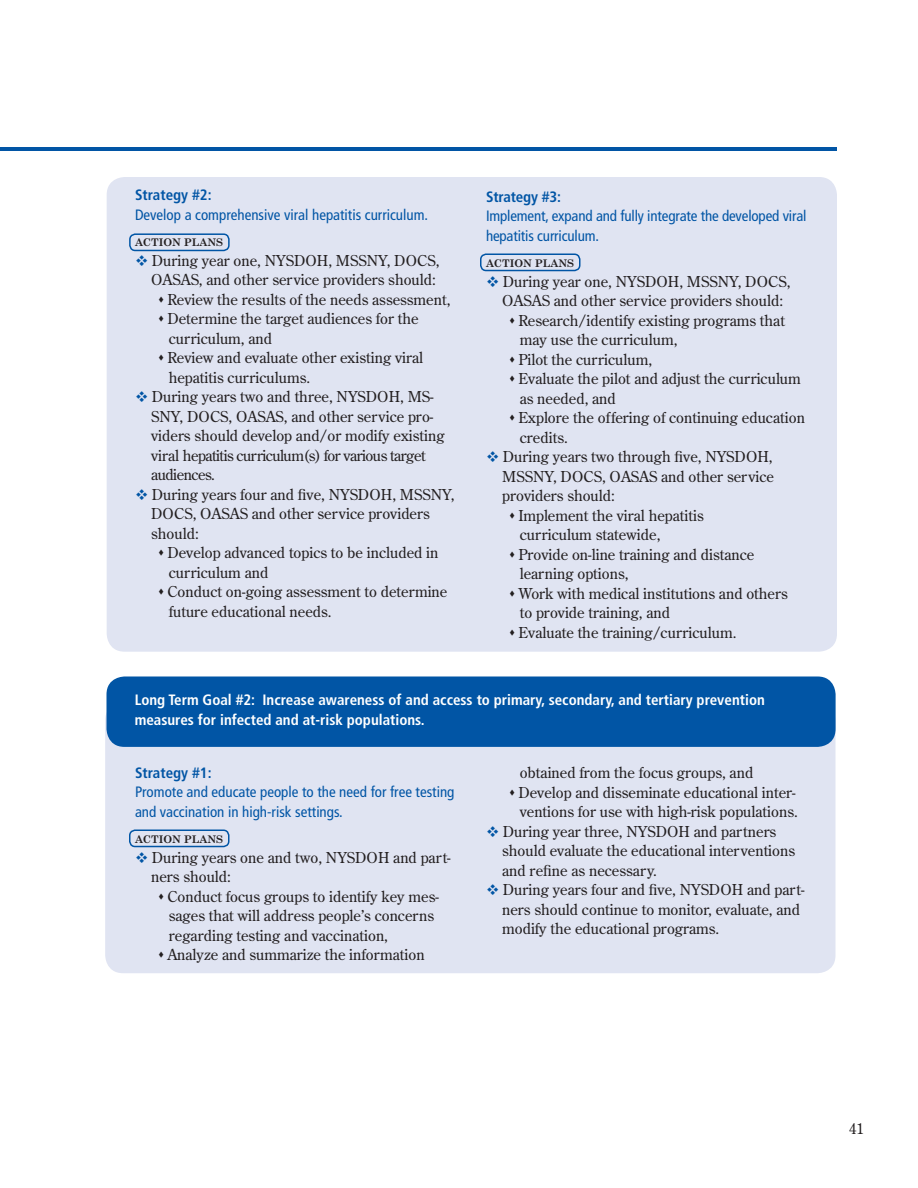
<style>
.page{position:relative;width:918px;height:1188px;background:#fff}
.page>*{position:absolute;margin:0;border:0;box-sizing:border-box;transform-origin:0 0}
.t1{font:15px/19.5px "Century Old Style Std";color:#231f20}
.t2{font:condensed 15px/19.5px "Frutiger";color:#0155a5}
.t3{font:700 condensed 15px/19.5px "Frutiger";color:#fff}
.t4{font:700 condensed 15px "Frutiger";color:#0155a5}
.t5{font:700 10.5px "Century Schoolbook";color:#231f20}
.s1{color:#0155a5}
</style>
<div class="page">
<div style="left:105px;top:716px;width:731px;height:257px;background:#e0e4f2"></div>
<div style="left:107px;top:177px;width:730px;height:475px;background:#e0e4f2"></div>
<hr style="left:0;top:147px;width:837px;height:4px;background:#0155a5">
<div style="left:106px;top:676px;width:730px;height:71px;background:#0155a5"></div>
<svg style="left:128px;top:829px;width:102px;height:18px;background:#bacbe4"></svg>
<svg style="left:128px;top:233px;width:102px;height:17px;background:#c3d1e8"></svg>
<svg style="left:479px;top:253px;width:102px;height:18px;background:#bacbe4"></svg>
<p class="t4" style="left:135px;top:186px;width:78px">Strategy #2:</p>
<p class="t2" style="left:135px;top:205px;width:295px">Develop a comprehensive viral hepatitis curriculum.</p>
<p class="t5" style="left:135px;top:236px;width:90px">ACTION PLANS</p>
<p class="t1" style="left:135px;top:250px;width:306px;text-align:right"><span class="s1">❖</span> During year one, NYSDOH, MSSNY, DOCS,<br>OASAS, and other service providers should:</p>
<p class="t1" style="left:158px;top:289px;width:294px">▲ Review the results of the needs assessment,</p>
<p class="t1" style="left:169px;top:309px;width:251px;text-indent:-11px">▲ Determine the target audiences for the curriculum, and</p>
<p class="t1" style="left:169px;top:348px;width:256px;text-indent:-11px">▲ Review and evaluate other existing viral hepatitis curriculums.</p>
<p class="t1" style="left:151px;top:387px;width:295px;text-indent:-16px"><span class="s1">❖</span> During years two and three, NYSDOH, MS-SNY, DOCS, OASAS, and other service pro&shy;viders should develop and/or modify existing viral hepatitis curriculum(s) for various target audiences.</p>
<p class="t1" style="left:151px;top:484px;width:305px;text-indent:-16px"><span class="s1">❖</span> During years four and five, NYSDOH, MSSNY,<br>DOCS, OASAS and other service providers should:</p>
<p class="t1" style="left:169px;top:543px;width:271px;text-indent:-11px">▲ Develop advanced topics to be included in curriculum and</p>
<p class="t1" style="left:169px;top:582px;width:280px;text-indent:-11px">▲ Conduct on-going assessment to determine future educational needs.</p>
<p class="t4" style="left:486px;top:188px;width:76px">Strategy #3:</p>
<p class="t2" style="left:486px;top:206px;width:322px">Implement, expand and fully integrate the developed viral hepatitis curriculum.</p>
<p class="t5" style="left:486px;top:257px;width:90px">ACTION PLANS</p>
<p class="t1" style="left:486px;top:271px;width:306px;text-align:center"><span class="s1">❖</span> During year one, NYSDOH, MSSNY, DOCS,<br>OASAS and other service providers should:</p>
<p class="t1" style="left:520px;top:310px;width:267px;text-indent:-11px">▲ Research/identify existing programs that may use the curriculum,</p>
<p class="t1" style="left:509px;top:349px;width:145px">▲ Pilot the curriculum,</p>
<p class="t1" style="left:520px;top:369px;width:283px;text-indent:-11px">▲ Evaluate the pilot and adjust the curriculum as needed, and</p>
<p class="t1" style="left:520px;top:408px;width:287px;text-indent:-11px">▲ Explore the offering of continuing education credits.</p>
<p class="t1" style="left:502px;top:447px;width:273px;text-align:justify;text-indent:-16px"><span class="s1">❖</span> During years two through five, NYSDOH, MSSNY, DOCS, OASAS and other service providers should:</p>
<p class="t1" style="left:520px;top:505px;width:185px;text-indent:-11px">▲ Implement the viral hepatitis curriculum statewide,</p>
<p class="t1" style="left:520px;top:544px;width:236px;text-indent:-11px">▲ Provide on-line training and distance learning options,</p>
<p class="t1" style="left:520px;top:583px;width:270px;text-indent:-11px">▲ Work with medical institutions and others to provide training, and</p>
<p class="t1" style="left:509px;top:622px;width:229px">▲ Evaluate the training/curriculum.</p>
<p class="t3" style="left:135px;top:690px;width:632px">Long Term Goal #2: Increase awareness of and access to primary, secondary, and tertiary prevention measures for infected and at-risk populations.</p>
<p class="t4" style="left:135px;top:764px;width:78px">Strategy #1:</p>
<p class="t2" style="left:135px;top:782px;width:321px">Promote and educate people to the need for free testing and vaccination in high-risk settings.</p>
<p class="t5" style="left:135px;top:833px;width:90px">ACTION PLANS</p>
<p class="t1" style="left:151px;top:847px;width:301px;text-indent:-16px"><span class="s1">❖</span> During years one and two, NYSDOH and part&shy;ners should:</p>
<p class="t1" style="left:169px;top:886px;width:272px;text-indent:-11px">▲ Conduct focus groups to identify key mes&shy;sages that will address people’s concerns regarding testing and vaccination,</p>
<p class="t1" style="left:158px;top:945px;width:268px">▲ Analyze and summarize the information</p>
<p class="t1" style="left:520px;top:763px;width:235px">obtained from the focus groups, and</p>
<p class="t1" style="left:509px;top:782px;width:290px;text-align:right">▲ Develop and disseminate educational inter&shy;ventions for use with high-risk populations.</p>
<p class="t1" style="left:502px;top:821px;width:294px;text-indent:-16px"><span class="s1">❖</span> During year three, NYSDOH and partners should evaluate the educational interventions and refine as necessary.</p>
<p class="t1" style="left:502px;top:880px;width:304px;text-indent:-16px"><span class="s1">❖</span> During years four and five, NYSDOH and part&shy;ners should continue to monitor, evaluate, and modify the educational programs.</p>
<p class="t1" style="left:849px;top:1118px;width:16px">41</p>
</div>
